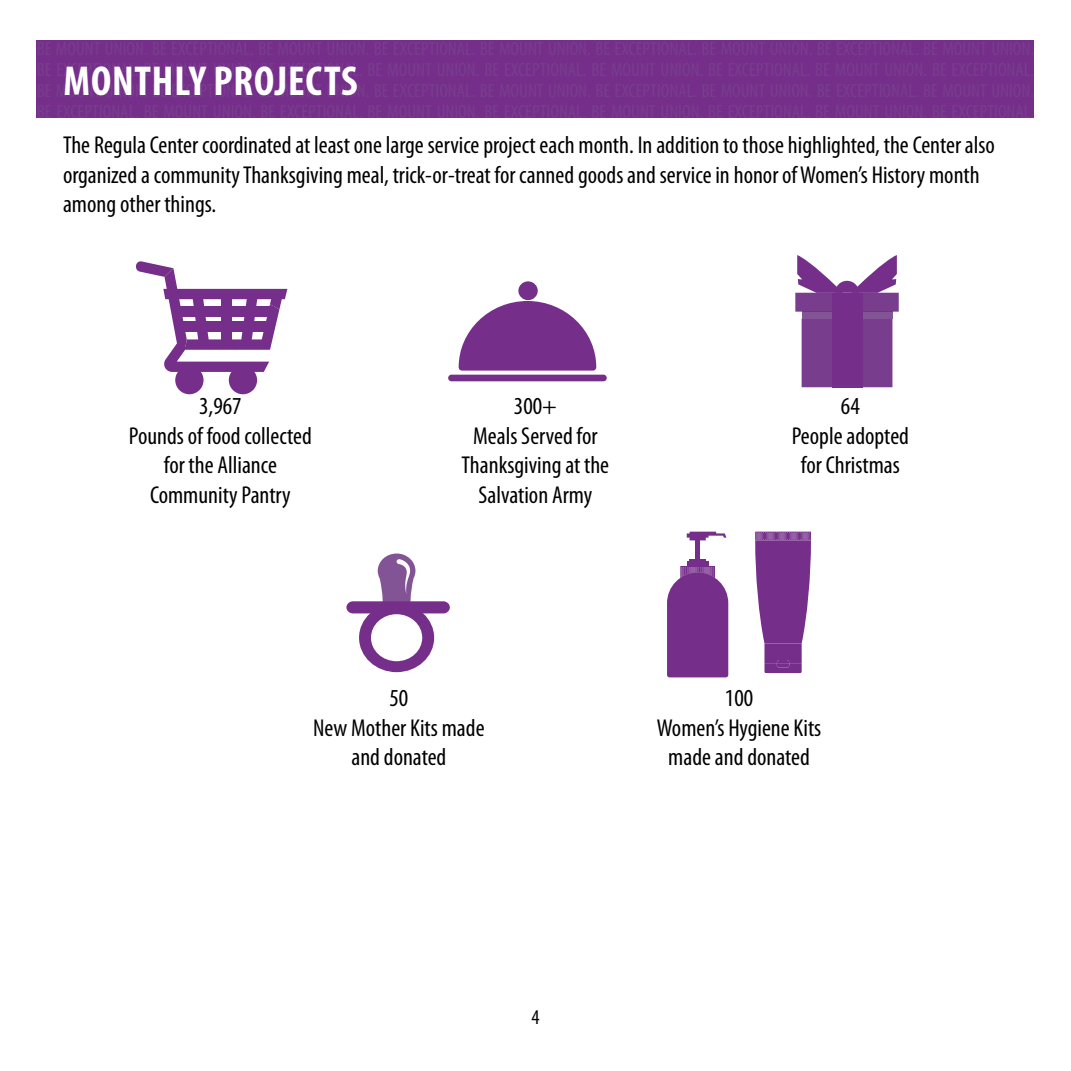
<style>
.page{position:relative;width:1071px;height:1071px;background:#fff}
.page>*{position:absolute;margin:0;border:0;box-sizing:border-box;transform-origin:0 0}
.t1{font:700 condensed 42px "Myriad Pro";letter-spacing:.02em;color:#fff}
.t2{font:condensed 24.5px/29.4px "Myriad Pro";color:#000;text-align:center}
.t3{font:condensed 21px "Myriad Pro";color:#000}
</style>
<div class="page">
<div style="left:37px;top:40px;width:997px;height:78px;background:#752f8a"></div>
<div style="left:175px;top:366px;width:29px;height:28px;background:#752f8a;border-radius:50%"></div>
<div style="left:229px;top:366px;width:28px;height:28px;background:#752f8a;border-radius:50%"></div>
<svg style="left:136px;top:261px;width:151px;height:111px"></svg>
<svg style="left:795px;top:255px;width:104px;height:132px"></svg>
<svg style="left:459px;top:301px;width:137px;height:70px"></svg>
<div style="left:518px;top:281px;width:20px;height:19px;background:#752f8a;border-radius:50%"></div>
<div style="left:448px;top:375px;width:159px;height:6px;background:#752f8a;border-radius:3px"></div>
<svg style="left:346px;top:554px;width:104px;height:118px"></svg>
<svg style="left:755px;top:532px;width:56px;height:141px;background:#8b519d"></svg>
<svg style="left:667px;top:566px;width:61px;height:111px;background:#804093"></svg>
<hr style="left:687px;top:562px;width:22px;height:4px;background:#752f8a">
<hr style="left:690px;top:559px;width:16px;height:3px;background:#752f8a">
<div style="left:695px;top:540px;width:5px;height:19px;background:#752f8a"></div>
<svg style="left:687px;top:532px;width:39px;height:8px"></svg>
<h1 class="t1" style="left:63px;top:54px;width:296px">MONTHLY PROJECTS</h1>
<p class="t2" style="left:63px;top:130px;width:933px;text-align:left">The Regula Center coordinated at least one large service project each month. In addition to those highlighted, the Center also organized a community Thanksgiving meal, trick-or-treat for canned goods and service in honor of Women’s History month among other things.</p>
<p class="t2" style="left:129px;top:391px;width:185px">3,967<br>Pounds of food collected for the Alliance<br>Community Pantry</p>
<p class="t2" style="left:792px;top:391px;width:119px">64<br>People adopted for Christmas</p>
<p class="t2" style="left:462px;top:391px;width:149px">300+<br>Meals Served for<br>Thanksgiving at the<br>Salvation Army</p>
<p class="t2" style="left:313px;top:683px;width:173px">50<br>New Mother Kits made and donated</p>
<p class="t3" style="left:531px;top:1004px;width:10px">4</p>
<p class="t2" style="left:657px;top:683px;width:166px">100<br>Women’s Hygiene Kits made and donated</p>
</div>
